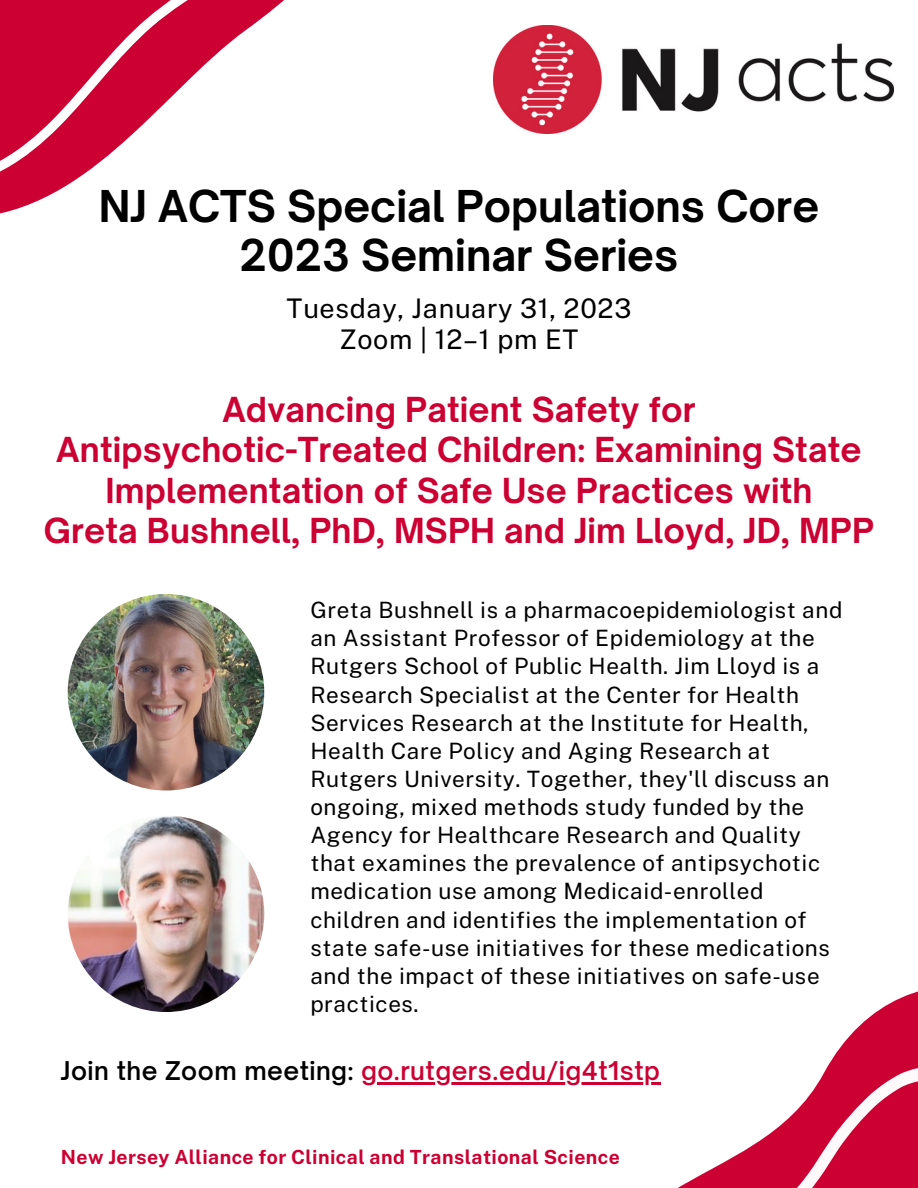
<style>
.page{position:relative;width:918px;height:1188px;background:#fff}
.page>*{position:absolute;margin:0;border:0;box-sizing:border-box;transform-origin:0 0}
.t1{font:700 42px/49.5px "Open Sauce One";color:#000;text-align:center}
.t2{font:700 33px/40.5px "Open Sauce One";letter-spacing:.005em;color:#c03;text-align:center}
.t3{font:27px/31.5px "Public Sans";letter-spacing:.025em;color:#000;text-align:center}
.t4{font:600 24.75px "Open Sauce One";letter-spacing:.02em;color:#c03}
.t5{font:22.5px/28.2px "Public Sans";letter-spacing:.025em;color:#000}
.t6{font:700 19.5px "Public Sans";letter-spacing:.02em;color:#c03}
.s1{color:#000}
</style>
<div class="page">
<svg style="left:845px;top:991px;width:73px;height:50px;fill:#c03"></svg>
<svg style="left:660px;top:1041px;width:258px;height:147px"></svg>
<svg style="left:0;top:0;width:284px;height:214px;fill:#c03"></svg>
<img style="left:493px;top:26px;width:401px;height:108px">
<img style="left:68px;top:594px;width:196px;height:197px;border-radius:50%">
<hr style="left:361px;top:1082px;width:299px;height:3px;background:#c03">
<img style="left:68px;top:816px;width:196px;height:196px;border-radius:50%">
<h1 class="t1" style="left:99px;top:181px;width:722px">NJ ACTS Special Populations Core<br>2023 Seminar Series</h1>
<p class="t3" style="left:287px;top:292px;width:346px">Tuesday, January 31, 2023<br>Zoom | 12–1 pm ET</p>
<h2 class="t2" style="left:44px;top:389px;width:832px">Advancing Patient Safety for Antipsychotic-Treated Children: Examining State Implementation of Safe Use Practices with<br>Greta Bushnell, PhD, MSPH and Jim Lloyd, JD, MPP</h2>
<p class="t5" style="left:310px;top:596px;width:534px">Greta Bushnell is a pharmacoepidemiologist and an Assistant Professor of Epidemiology at the Rutgers School of Public Health. Jim Lloyd is a Research Specialist at the Center for Health Services Research at the Institute for Health, Health Care Policy and Aging Research at Rutgers University. Together, they'll discuss an ongoing, mixed methods study funded by the Agency for Healthcare Research and Quality that examines the prevalence of antipsychotic medication use among Medicaid-enrolled children and identifies the implementation of state safe-use initiatives for these medications and the impact of these initiatives on safe-use practices.</p>
<p class="t4" style="left:61px;top:1055px;width:601px"><span class="s1">Join the Zoom meeting:</span> go.rutgers.edu/ig4t1stp</p>
<p class="t6" style="left:61px;top:1145px;width:560px">New Jersey Alliance for Clinical and Translational Science</p>
</div>
